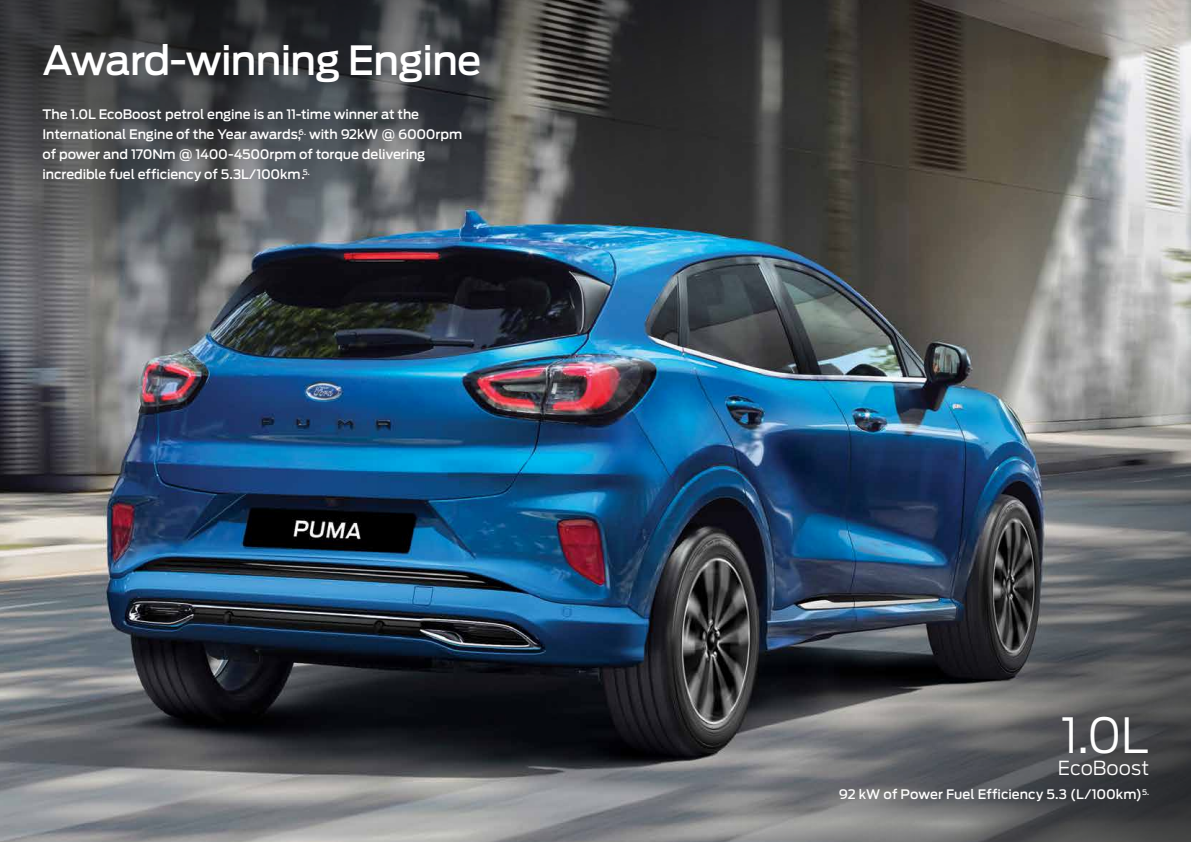
<style>
.page{position:relative;width:1191px;height:842px;background:#fff}
.page>*{position:absolute;margin:0;border:0;box-sizing:border-box;transform-origin:0 0}
.t1{font:300 48.2px "Ford Antenna";color:#fff}
.t2{font:500 40px "Ford Antenna";letter-spacing:-.02em;color:#fff}
.t3{font:300 19.3px "Ford Antenna";color:#fff}
.t4{font:500 13px/20px "Ford Antenna";letter-spacing:-.005em;color:#fff}
</style>
<div class="page">
<img style="left:0;top:0;width:1191px;height:842px">
<h2 class="t2" style="left:43px;top:25px;width:440px">Award-winning Engine</h2>
<p class="t4" style="left:43px;top:103px;width:421px">The 1.0L EcoBoost petrol engine is an 11-time winner at the International Engine of the Year awards,<sup>6.</sup> with 92kW @ 6000rpm of power and 170Nm @ 1400-4500rpm of torque delivering incredible fuel efficiency of 5.3L/100km.<sup>5.</sup></p>
<h1 class="t1" style="left:1060px;top:695px;width:90px">1.0L</h1>
<h3 class="t3" style="left:1058px;top:752px;width:93px">EcoBoost</h3>
<p class="t4" style="left:839px;top:783px;width:312px">92 kW of Power Fuel Efficiency 5.3 (L/100km)<sup>5.</sup></p>
</div>
